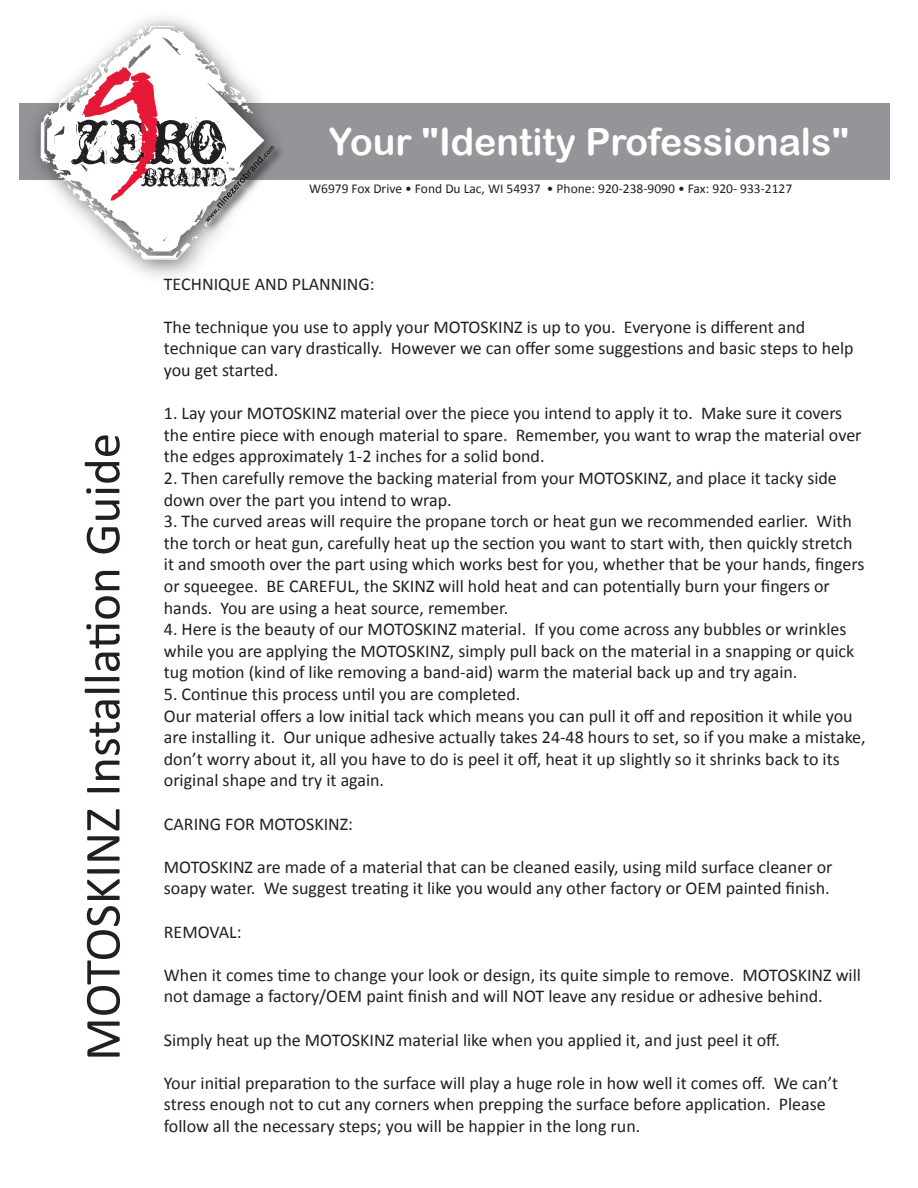
<style>
.page{position:relative;width:918px;height:1188px;background:#fff}
.page>*{position:absolute;margin:0;border:0;box-sizing:border-box;transform-origin:0 0}
.t1{font:51px "Calibri";color:#231f20}
.t2{font:37.5px "Arial Rounded MT Bold";color:#fff}
.t3{font:18px/21.6px "Calibri";color:#231f20}
.t4{font:13.5px "Calibri";color:#231f20}
.t5{font:7.2px "Arial";color:#231f20}
</style>
<div class="page">
<div style="left:19px;top:103px;width:871px;height:77px;background:#939598"></div>
<img style="left:34px;top:17px;width:166px;height:259px">
<svg style="left:45px;top:25px;width:230px;height:235px"></svg>
<p class="t1" style="left:70px;top:1061px;width:629px;rotate:-90deg">MOTOSKINZ Installation Guide</p>
<p class="t5" style="left:228px;top:166px;width:9px">™</p>
<p class="t2" style="left:329px;top:120px;width:522px">Your "Identity Professionals"</p>
<p class="t4" style="left:309px;top:180px;width:485px">W6979 Fox Drive • Fond Du Lac, WI 54937 • Phone: 920-238-9090 • Fax: 920- 933-2127</p>
<p class="t3" style="left:164px;top:273px;width:212px">TECHNIQUE AND PLANNING:</p>
<p class="t3" style="left:164px;top:316px;width:691px">The technique you use to apply your MOTOSKINZ is up to you. Everyone is different and technique can vary drastically. However we can offer some suggestions and basic steps to help you get started.</p>
<p class="t3" style="left:164px;top:402px;width:699px">1. Lay your MOTOSKINZ material over the piece you intend to apply it to. Make sure it covers the entire piece with enough material to spare. Remember, you want to wrap the material over the edges approximately 1-2 inches for a solid bond.</p>
<p class="t3" style="left:164px;top:467px;width:675px">2. Then carefully remove the backing material from your MOTOSKINZ, and place it tacky side down over the part you intend to wrap.</p>
<p class="t3" style="left:164px;top:510px;width:702px">3. The curved areas will require the propane torch or heat gun we recommended earlier. With the torch or heat gun, carefully heat up the section you want to start with, then quickly stretch it and smooth over the part using which works best for you, whether that be your hands, fingers or squeegee. BE CAREFUL, the SKINZ will hold heat and can potentially burn your fingers or hands. You are using a heat source, remember.</p>
<p class="t3" style="left:164px;top:618px;width:692px">4. Here is the beauty of our MOTOSKINZ material. If you come across any bubbles or wrinkles while you are applying the MOTOSKINZ, simply pull back on the material in a snapping or quick tug motion (kind of like removing a band-aid) warm the material back up and try again.</p>
<p class="t3" style="left:164px;top:683px;width:358px">5. Continue this process until you are completed.</p>
<p class="t3" style="left:164px;top:705px;width:703px">Our material offers a low initial tack which means you can pull it off and reposition it while you are installing it. Our unique adhesive actually takes 24-48 hours to set, so if you make a mistake, don’t worry about it, all you have to do is peel it off, heat it up slightly so it shrinks back to its original shape and try it again.</p>
<p class="t3" style="left:164px;top:813px;width:191px">CARING FOR MOTOSKINZ:</p>
<p class="t3" style="left:164px;top:856px;width:670px">MOTOSKINZ are made of a material that can be cleaned easily, using mild surface cleaner or soapy water. We suggest treating it like you would any other factory or OEM painted finish.</p>
<p class="t3" style="left:164px;top:921px;width:79px">REMOVAL:</p>
<p class="t3" style="left:164px;top:964px;width:699px">When it comes time to change your look or design, its quite simple to remove. MOTOSKINZ will not damage a factory/OEM paint finish and will NOT leave any residue or adhesive behind.</p>
<p class="t3" style="left:164px;top:1029px;width:618px">Simply heat up the MOTOSKINZ material like when you applied it, and just peel it off.</p>
<p class="t3" style="left:164px;top:1072px;width:676px">Your initial preparation to the surface will play a huge role in how well it comes off. We can’t stress enough not to cut any corners when prepping the surface before application. Please follow all the necessary steps; you will be happier in the long run.</p>
</div>
